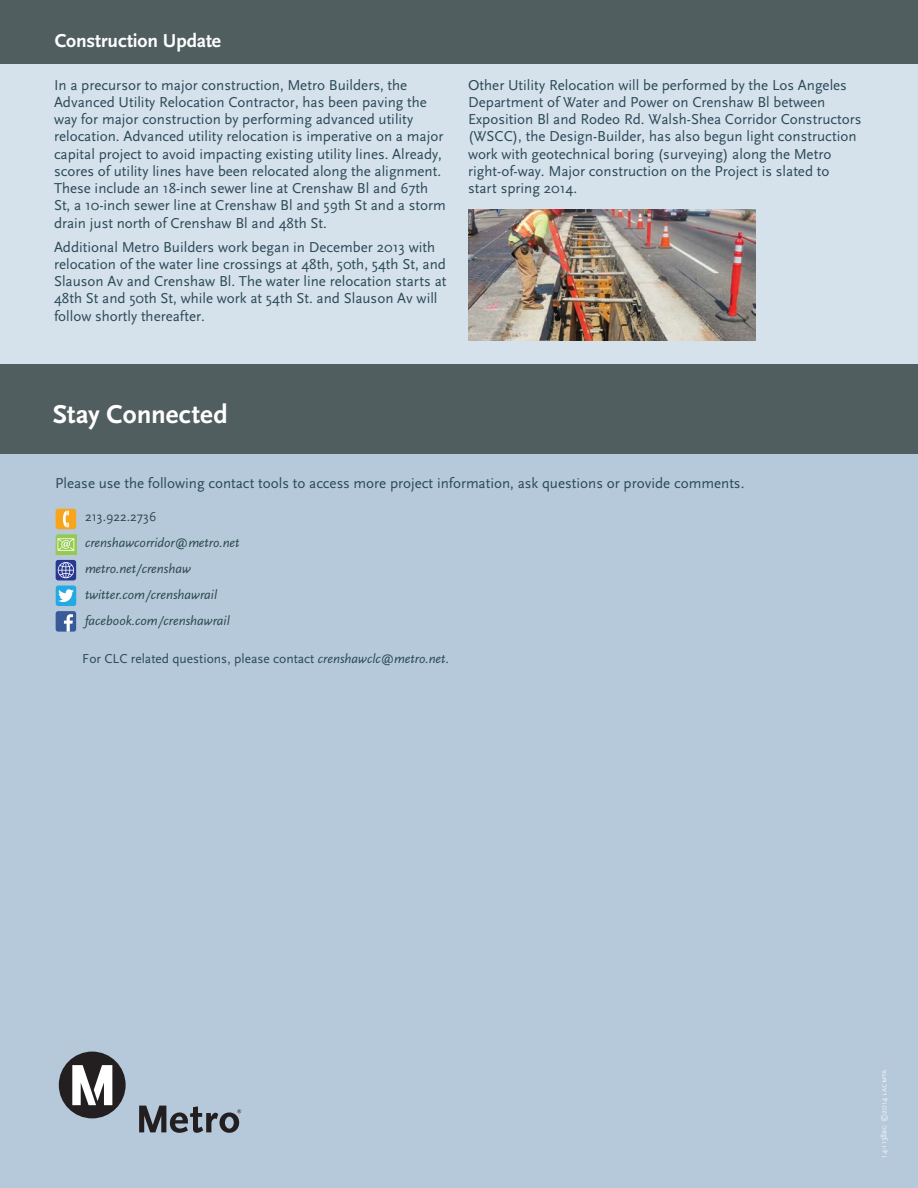
<style>
.page{position:relative;width:918px;height:1188px;background:#fff}
.page>*{position:absolute;margin:0;border:0;box-sizing:border-box;transform-origin:0 0}
.t1{font:700 27px "Scala Sans";color:#fff}
.t2{font:700 19.5px "Scala Sans";letter-spacing:-.01em;color:#fff}
.t3{font:15px/17.2px "Scala Sans";color:#2b4957}
.t4{font:italic 13.5px/26px "Scala Sans";color:#2b494d}
.t5{font:13.5px "Scala Sans";color:#2b4957}
.t6{font:13.5px "Scala Sans";color:#2b494d}
.t7{font:8.25px "Scala Sans";color:#fff}
.s1{font-style:italic}
.s2{font-family:"Scala Sans Caps"}
</style>
<div class="page">
<div style="left:0;top:402px;width:918px;height:786px;background:#b5c9db"></div>
<div style="left:0;top:38px;width:918px;height:345px;background:#d5e1eb"></div>
<div style="left:0;top:0;width:918px;height:63px;background:#515e60"></div>
<div style="left:0;top:364px;width:918px;height:90px;background:#515e60"></div>
<hr style="left:917px;top:454px;width:1px;height:45px;background:#727e80">
<svg style="left:56px;top:534px;width:20px;height:21px"></svg>
<div style="left:56px;top:560px;width:20px;height:20px;background:#283890;border-radius:3px"></div>
<svg style="left:58px;top:562px;width:16px;height:16px"></svg>
<div style="left:56px;top:509px;width:20px;height:20px;background:#f9a51b;border-radius:3px"></div>
<svg style="left:63px;top:511px;width:6px;height:16px"></svg>
<div style="left:56px;top:611px;width:20px;height:21px;background:#395a99;border-radius:3px"></div>
<svg style="left:64px;top:614px;width:9px;height:18px"></svg>
<img style="left:469px;top:209px;width:287px;height:131px">
<div style="left:56px;top:586px;width:20px;height:20px;background:#24aae1;border-radius:3px"></div>
<svg style="left:58px;top:589px;width:16px;height:13px"></svg>
<div style="left:59px;top:1052px;width:67px;height:66px;background:#231f20;border-radius:50%"></div>
<svg style="left:72px;top:1065px;width:40px;height:40px"></svg>
<svg style="left:139px;top:1106px;width:102px;height:27px"></svg>
<h2 class="t2" style="left:55px;top:30px;width:168px">Construction Update</h2>
<p class="t3" style="left:54px;top:76px;width:393px">In a precursor to major construction, Metro Builders, the Advanced Utility Relocation Contractor, has been paving the way for major construction by performing advanced utility relocation. Advanced utility relocation is imperative on a major capital project to avoid impacting existing utility lines. Already, scores of utility lines have been relocated along the alignment.<br>These include an 18-inch sewer line at Crenshaw Bl and 67th St, a 10-inch sewer line at Crenshaw Bl and 59th St and a storm drain just north of Crenshaw Bl and 48th St.</p>
<p class="t3" style="left:54px;top:238px;width:394px">Additional Metro Builders work began in December 2013 with relocation of the water line crossings at 48th, 50th, 54th St, and Slauson Av and Crenshaw Bl. The water line relocation starts at 48th St and 50th St, while work at 54th St. and Slauson Av will follow shortly thereafter.</p>
<p class="t3" style="left:468px;top:76px;width:395px">Other Utility Relocation will be performed by the Los Angeles Department of Water and Power on Crenshaw Bl between Exposition Bl and Rodeo Rd. Walsh-Shea Corridor Constructors (WSCC), the Design-Builder, has also begun light construction work with geotechnical boring (surveying) along the Metro right-of-way. Major construction on the Project is slated to start spring 2014.</p>
<h1 class="t1" style="left:53px;top:399px;width:177px">Stay Connected</h1>
<p class="t3" style="left:55px;top:475px;width:691px">Please use the following contact tools to access more project information, ask questions or provide comments.</p>
<p class="t6" style="left:85px;top:510px;width:73px">213.922.2736</p>
<p class="t4" style="left:85px;top:530px;width:156px">crenshawcorridor@metro.net metro.net/crenshaw twitter.com/crenshawrail facebook.com/crenshawrail</p>
<p class="t5" style="left:82px;top:651px;width:368px">For CLC related questions, please contact <span class="s1">crenshawclc@metro.net</span>.</p>
<p class="t7" style="left:879px;top:1158px;width:90px;rotate:-90deg">14-1138<span class="s2">bg</span> ©2014 <span class="s2">lacmta</span></p>
</div>
